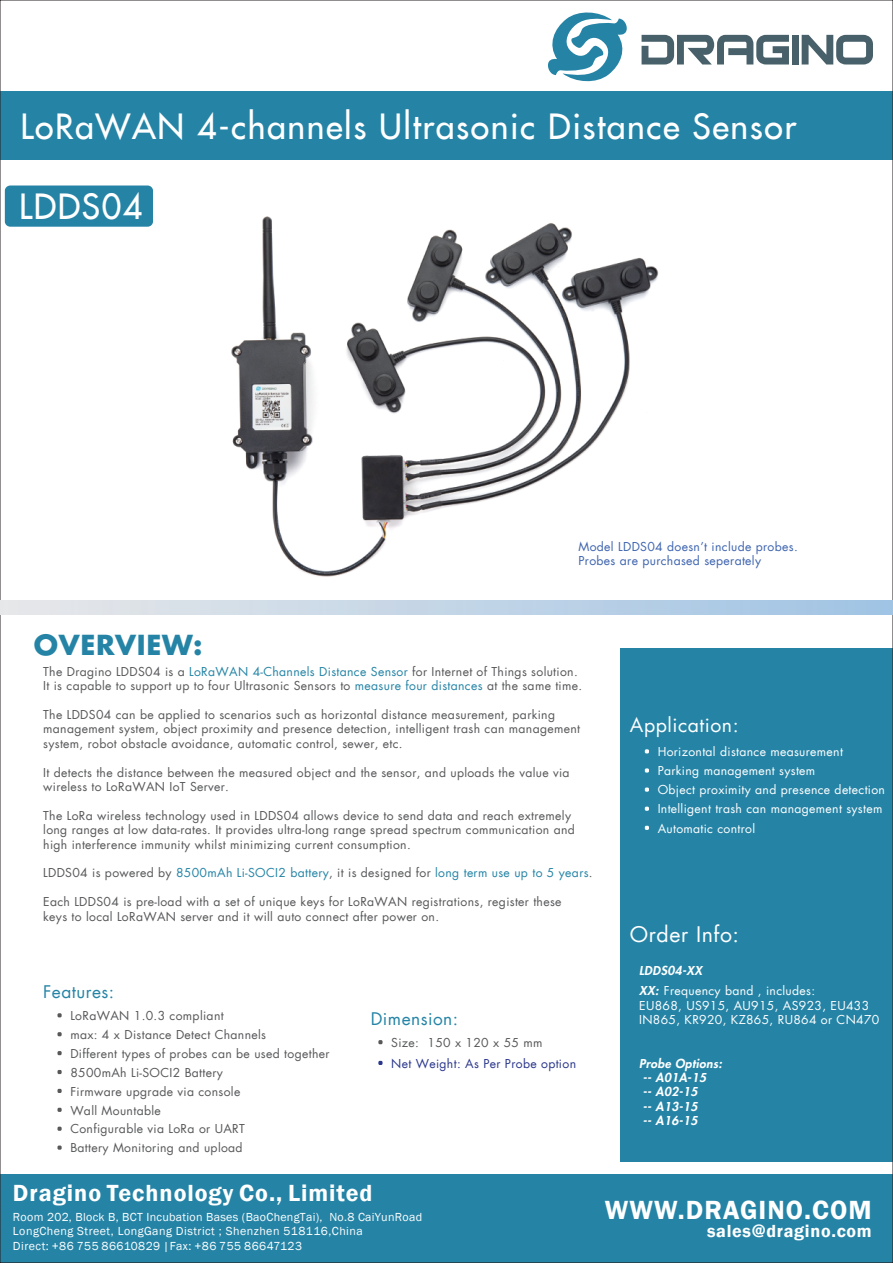
<style>
.page{position:relative;width:893px;height:1263px;background:#fff}
.page>*{position:absolute;margin:0;border:0;box-sizing:border-box;transform-origin:0 0}
.t1{font:34.05px "Futura LT";letter-spacing:.045em;color:#fff}
.t2{font:600 27px "Franklin Gothic";letter-spacing:.04em;color:#fff}
.t3{font:700 27px "Futura LT";letter-spacing:.025em;color:#2584a6}
.t4{font:600 24px "Franklin Gothic";letter-spacing:.04em;color:#fff}
.t5{font:21px "Futura LT";letter-spacing:.025em;color:#fff}
.t6{font:19.2px "Futura LT";letter-spacing:.025em;color:#fff}
.t7{font:600 18px "Franklin Gothic";letter-spacing:.04em;color:#fff}
.t8{font:16.95px "Futura LT";letter-spacing:.025em;color:#2584a6}
.t9{font:12px/14.4px "Futura LT";letter-spacing:.025em;color:#57585a}
.t10{font:12px/19px "Futura LT";letter-spacing:.025em;color:#fff}
.t11{font:12px/14.4px "Franklin Gothic";letter-spacing:.04em;color:#fff}
.t12{font:12px "Futura LT";letter-spacing:.025em;color:#2584a6}
.t13{font:12px/14.4px "Futura LT";letter-spacing:.025em;color:#3e64af}
.t14{font:italic 800 12px/14.4px "Futura LT";letter-spacing:.025em;color:#fff}
.t15{font:12px "Futura LT";letter-spacing:.025em;color:#2b378c}
.s1{color:#2584a6}
.s2{color:#57585a}
.s3{font-weight:800;font-style:italic}
</style>
<div class="page">
<img style="left:203px;top:216px;width:473px;height:399px">
<div style="left:0;top:1174px;width:893px;height:89px;background:#2584a6"></div>
<div style="left:0;top:91px;width:893px;height:69px;background:#2584a6"></div>
<div style="left:5px;top:185px;width:148px;height:42px;background:#2584a6;border-radius:5px"></div>
<div style="left:620px;top:648px;width:272px;height:513px;background:#2584a6"></div>
<svg style="left:642px;top:35px;width:147px;height:30px"></svg>
<div style="left:792px;top:35px;width:7px;height:30px;background:#486069"></div>
<svg style="left:802px;top:35px;width:71px;height:30px"></svg>
<svg style="left:548px;top:12px;width:79px;height:70px"></svg>
<svg style="left:57px;top:1070px;width:5px;height:4px"></svg>
<svg style="left:57px;top:1089px;width:5px;height:4px"></svg>
<svg style="left:57px;top:1013px;width:5px;height:4px"></svg>
<svg style="left:57px;top:1032px;width:5px;height:4px"></svg>
<svg style="left:57px;top:1051px;width:5px;height:4px"></svg>
<svg style="left:57px;top:1108px;width:5px;height:4px"></svg>
<svg style="left:57px;top:1126px;width:5px;height:5px"></svg>
<svg style="left:378px;top:1040px;width:5px;height:4px"></svg>
<svg style="left:378px;top:1061px;width:5px;height:4px"></svg>
<svg style="left:0;top:600px;width:893px;height:14px;background:#c3d5e6"></svg>
<svg style="left:57px;top:1145px;width:5px;height:5px"></svg>
<svg style="left:645px;top:749px;width:4px;height:4px"></svg>
<svg style="left:645px;top:768px;width:4px;height:4px"></svg>
<svg style="left:645px;top:787px;width:4px;height:5px"></svg>
<svg style="left:645px;top:807px;width:4px;height:4px"></svg>
<svg style="left:645px;top:826px;width:4px;height:4px"></svg>
<h1 class="t1" style="left:21px;top:104px;width:777px">LoRaWAN 4-channels Ultrasonic Distance Sensor</h1>
<h1 class="t1" style="left:19px;top:184px;width:125px">LDDS04</h1>
<h2 class="t3" style="left:34px;top:627px;width:170px">OVERVIEW:</h2>
<p class="t13" style="left:578px;top:539px;width:221px">Model LDDS04 doesn’t include probes.<br>Probes are purchased seperately</p>
<p class="t9" style="left:43px;top:664px;width:540px">The Dragino LDDS04 is a <span class="s1">LoRaWAN 4-Channels Distance Sensor</span> for Internet of Things solution.<br>It is capable to support up to four Ultrasonic Sensors to <span class="s1">measure four distances</span> at the same time.</p>
<p class="t9" style="left:43px;top:707px;width:538px">The LDDS04 can be applied to scenarios such as horizontal distance measurement, parking management system, object proximity and presence detection, intelligent trash can management system, robot obstacle avoidance, automatic control, sewer, etc.</p>
<p class="t9" style="left:43px;top:765px;width:528px">It detects the distance between the measured object and the sensor, and uploads the value via wireless to LoRaWAN IoT Server.</p>
<p class="t9" style="left:43px;top:808px;width:533px">The LoRa wireless technology used in LDDS04 allows device to send data and reach extremely long ranges at low data-rates. It provides ultra-long range spread spectrum communication and high interference immunity whilst minimizing current consumption.</p>
<p class="t12" style="left:43px;top:865px;width:551px"><span class="s2">LDDS04 is powered by</span> 8500mAh Li-SOCI2 battery<span class="s2">, it is designed for</span> long term use up to 5 years<span class="s2">.</span></p>
<p class="t9" style="left:43px;top:895px;width:520px">Each LDDS04 is pre-load with a set of unique keys for LoRaWAN registrations, register these keys to local LoRaWAN server and it will auto connect after power on.</p>
<h3 class="t6" style="left:630px;top:712px;width:110px">Application:</h3>
<p class="t10" style="left:658px;top:742px;width:229px">Horizontal distance measurement Parking management system<br>Object proximity and presence detection Intelligent trash can management system</p>
<p class="t10" style="left:658px;top:819px;width:99px">Automatic control</p>
<h3 class="t5" style="left:630px;top:921px;width:111px">Order Info:</h3>
<p class="t10" style="left:639px;top:960px;width:178px;line-height:20.4px"><span class="s3">LDDS04-XX<br>XX:</span> Frequency band , includes:</p>
<p class="t10" style="left:639px;top:996px;width:232px">EU868, US915, AU915, AS923, EU433</p>
<h3 class="t8" style="left:43px;top:981px;width:72px">Features:</h3>
<p class="t9" style="left:70px;top:1006px;width:261px;line-height:18.9px">LoRaWAN 1.0.3 compliant<br>max: 4 x Distance Detect Channels<br>Different types of probes can be used together</p>
<h3 class="t8" style="left:371px;top:1008px;width:89px">Dimension:</h3>
<p class="t10" style="left:639px;top:1010px;width:242px">IN865, KR920, KZ865, RU864 or CN470</p>
<p class="t9" style="left:391px;top:1035px;width:153px">Size: 150 x 120 x 55 mm</p>
<p class="t15" style="left:391px;top:1055px;width:186px">Net Weight: As Per Probe option</p>
<p class="t14" style="left:643px;top:1056px;width:81px;text-indent:-4px">Probe Options: -- A01A-15<br>-- A02-15<br>-- A13-15<br>-- A16-15</p>
<p class="t9" style="left:70px;top:1063px;width:172px;line-height:18.9px">8500mAh Li-SOCI2 Battery<br>Firmware upgrade via console</p>
<p class="t9" style="left:70px;top:1101px;width:176px;line-height:18.9px">Wall Mountable<br>Configurable via LoRa or UART</p>
<p class="t9" style="left:70px;top:1141px;width:174px">Battery Monitoring and upload</p>
<h3 class="t4" style="left:13px;top:1178px;width:361px">Dragino Technology Co., Limited</h3>
<p class="t11" style="left:13px;top:1210px;width:411px">Room 202, Block B, BCT Incubation Bases (BaoChengTai), No.8 CaiYunRoad<br>LongCheng Street, LongGang District ; Shenzhen 518116,China<br>Direct: +86 755 86610829 |Fax: +86 755 86647123</p>
<h2 class="t2" style="left:605px;top:1193px;width:268px">WWW.DRAGINO.COM</h2>
<h3 class="t7" style="left:707px;top:1220px;width:166px">sales@dragino.com</h3>
</div>
